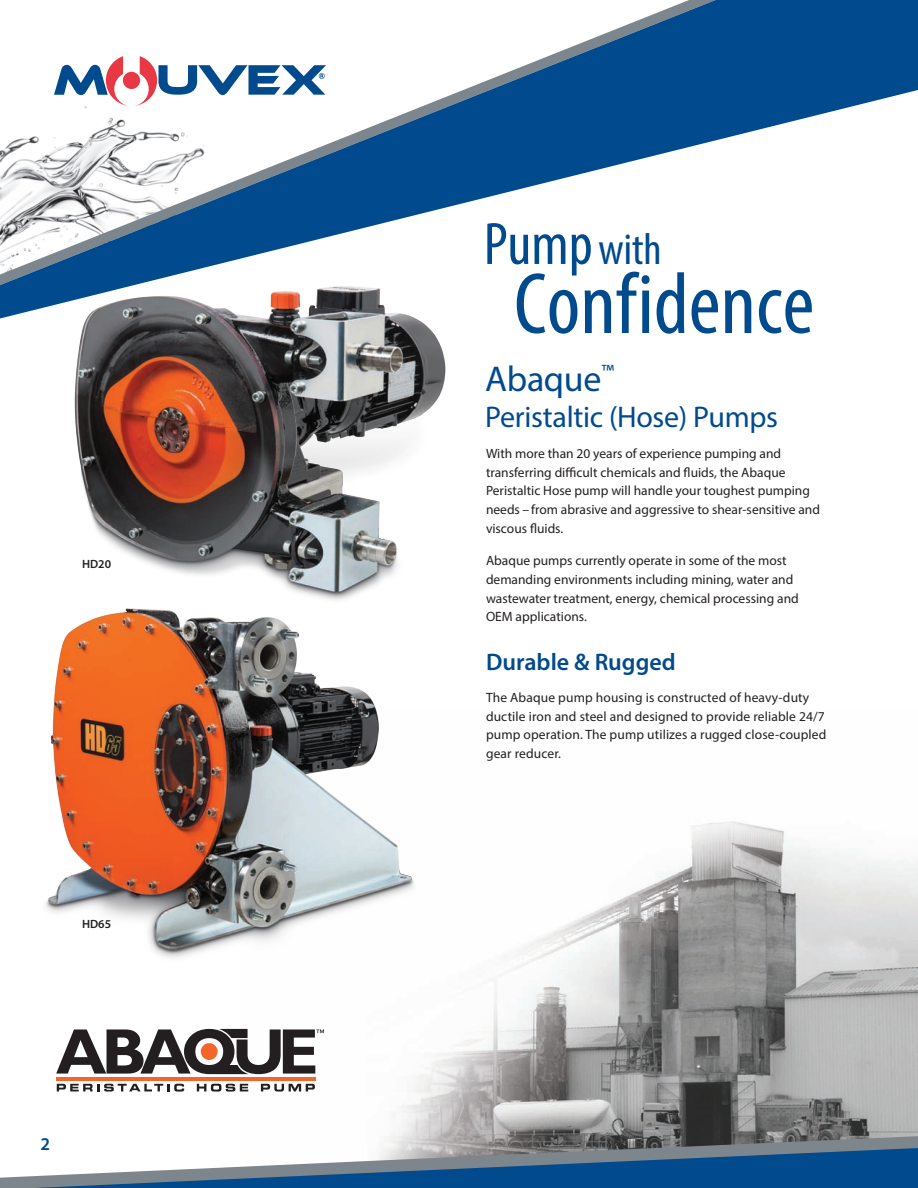
<style>
.page{position:relative;width:918px;height:1188px;background:#fff}
.page>*{position:absolute;margin:0;border:0;box-sizing:border-box;transform-origin:0 0}
.t1{font:condensed 87.75px "Myriad Pro";color:#004a8d}
.t2{font:condensed 60.3px "Myriad Pro";color:#004a8d}
.t3{font:36px "Myriad Pro";letter-spacing:-.01em;color:#004a8d}
.t4{font:30px "Myriad Pro";letter-spacing:-.01em;color:#004a8d}
.t5{font:600 24px "Myriad Pro";color:#004a8d}
.t6{font:600 18px "Myriad Pro";color:#004a8d}
.t7{font:13.5px/18.8px "Myriad Pro";color:#231f20}
.t8{font:600 12px "Myriad Pro";color:#231f20}
.s1{font-size:44.7px}
</style>
<div class="page">
<img style="left:241px;top:821px;width:677px;height:273px">
<img style="left:74px;top:322px;width:372px;height:258px">
<svg style="left:57px;top:1084px;width:127px;height:8px"></svg>
<svg style="left:197px;top:1084px;width:51px;height:8px"></svg>
<svg style="left:261px;top:1084px;width:54px;height:8px"></svg>
<hr style="left:56px;top:1077px;width:259px;height:4px;background:#f26729">
<svg style="left:56px;top:1029px;width:268px;height:45px"></svg>
<img style="left:45px;top:580px;width:385px;height:403px">
<svg style="left:401px;top:1094px;width:517px;height:12px;background:#9f9f9f"></svg>
<svg style="left:0;top:1106px;width:918px;height:82px"></svg>
<svg style="left:0;top:0;width:918px;height:322px"></svg>
<svg style="left:54px;top:56px;width:272px;height:50px"></svg>
<p class="t8" style="left:82px;top:557px;width:31px">HD20</p>
<p class="t8" style="left:82px;top:916px;width:31px">HD65</p>
<h3 class="t6" style="left:40px;top:1133px;width:11px">2</h3>
<h2 class="t2" style="left:484px;top:208px;width:179px">Pump<span class="s1">with</span></h2>
<h1 class="t1" style="left:514px;top:251px;width:302px">Confidence</h1>
<h3 class="t3" style="left:485px;top:357px;width:130px">Abaque<sup>™</sup></h3>
<h3 class="t4" style="left:485px;top:399px;width:294px">Peristaltic (Hose) Pumps</h3>
<p class="t7" style="left:486px;top:444px;width:335px">With more than 20 years of experience pumping and transferring difficult chemicals and fluids, the Abaque Peristaltic Hose pump will handle your toughest pumping needs – from abrasive and aggressive to shear-sensitive and viscous fluids.</p>
<p class="t7" style="left:486px;top:551px;width:314px">Abaque pumps currently operate in some of the most demanding environments including mining, water and wastewater treatment, energy, chemical processing and OEM applications.</p>
<h3 class="t5" style="left:486px;top:646px;width:191px">Durable &amp; Rugged</h3>
<p class="t7" style="left:486px;top:688px;width:342px">The Abaque pump housing is constructed of heavy-duty ductile iron and steel and designed to provide reliable 24/7 pump operation. The pump utilizes a rugged close-coupled gear reducer.</p>
</div>
